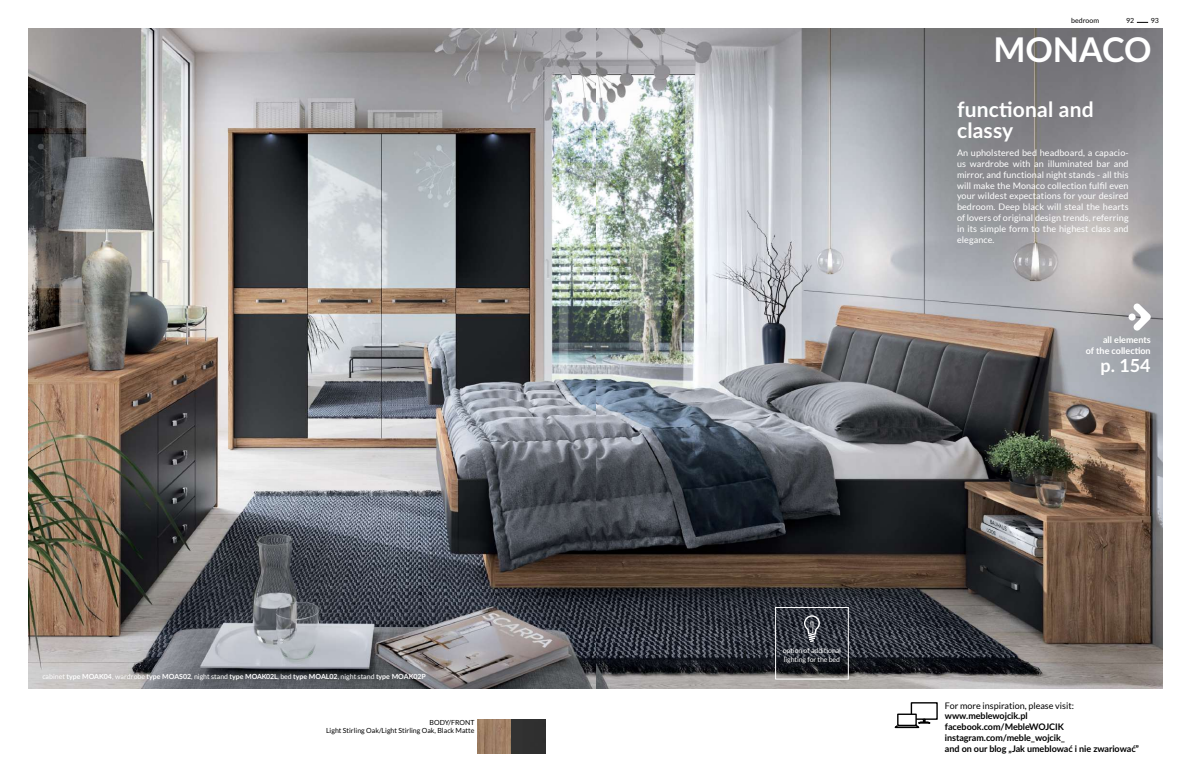
<style>
.page{position:relative;width:1191px;height:780px;background:#fff}
.page>*{position:absolute;margin:0;border:0;box-sizing:border-box;transform-origin:0 0}
.t1{font:700 34px "Lato";color:#fff}
.t2{font:700 21px/21px "Lato";letter-spacing:.01em;color:#fff}
.t3{font:700 18px "Lato";color:#fff}
.t4{font:9px/10.8px "Lato";letter-spacing:.01em;color:#fff;text-align:justify}
.t5{font:700 9px/10.8px "Lato";letter-spacing:-.005em;color:#000}
.t6{font:9px "Lato";color:#000}
.t7{font:700 9px/10.8px "Lato";color:#fff;text-align:right}
.t8{font:700 7px "Lato";color:#fff}
.t9{font:7px/8.4px "Lato";color:#000;text-align:right}
.t10{font:7px/8.4px "Lato";letter-spacing:-.01em;color:#fff}
.s1{font-weight:400}
</style>
<div class="page">
<img style="left:28px;top:28px;width:1134px;height:660px">
<div style="left:775px;top:607px;width:74px;height:72px;border:1px solid #fff"></div>
<svg style="left:804px;top:615px;width:16px;height:27px"></svg>
<img style="left:478px;top:719px;width:34px;height:34px">
<div style="left:512px;top:719px;width:34px;height:34px;background:#303030"></div>
<svg style="left:894px;top:702px;width:44px;height:26px"></svg>
<div style="left:897px;top:714px;width:19px;height:11px;background:#fff"></div>
<div style="left:897px;top:713px;width:19px;height:13px;border:1px solid #000"></div>
<svg style="left:1133px;top:303px;width:17px;height:27px"></svg>
<div style="left:1128px;top:313px;width:7px;height:7px;background:#fff;border-radius:50%"></div>
<svg style="left:1136px;top:22px;width:12px;height:1px"></svg>
<p class="t8" style="left:42px;top:671px;width:385px"><span class="s1">cabinet</span> type MOAK04<span class="s1">, wardrobe</span> type MOAS02<span class="s1">, night stand</span> type MOAK02L<span class="s1">, bed</span> type MOAL02<span class="s1">, night stand</span> type MOAK02P</p>
<p class="t9" style="left:326px;top:718px;width:150px">BODY/FRONT<br>Light Stirling Oak/Light Stirling Oak, Black Matte</p>
<p class="t9" style="left:1071px;top:16px;width:29px">bedroom</p>
<p class="t9" style="left:1126px;top:16px;width:10px">92</p>
<p class="t9" style="left:1150px;top:16px;width:10px">93</p>
<h1 class="t1" style="left:993px;top:24px;width:160px">MONACO</h1>
<h2 class="t2" style="left:957px;top:97px;width:138px">functional and classy</h2>
<p class="t4" style="left:957px;top:147px;width:173px">An upholstered bed headboard, a capacio&shy;us wardrobe with an illuminated bar and mirror, and functional night stands - all this will make the Monaco collection fulfil even your wildest expectations for your desired bedroom. Deep black will steal the hearts of lovers of original design trends, referring in its simple form to the highest class and elegance.</p>
<p class="t7" style="left:1086px;top:334px;width:66px">all elements<br>of the collection</p>
<h3 class="t3" style="left:1100px;top:352px;width:52px">p. 154</h3>
<p class="t10" style="left:783px;top:646px;width:60px">option of additional lighting for the bed</p>
<p class="t6" style="left:945px;top:700px;width:131px">For more inspiration, please visit:</p>
<p class="t5" style="left:945px;top:710px;width:196px">www.meblewojcik.pl facebook.com/MebleWOJCIK instagram.com/meble_wojcik_<br>and on our blog „Jak umeblować i nie zwariować”</p>
</div>
